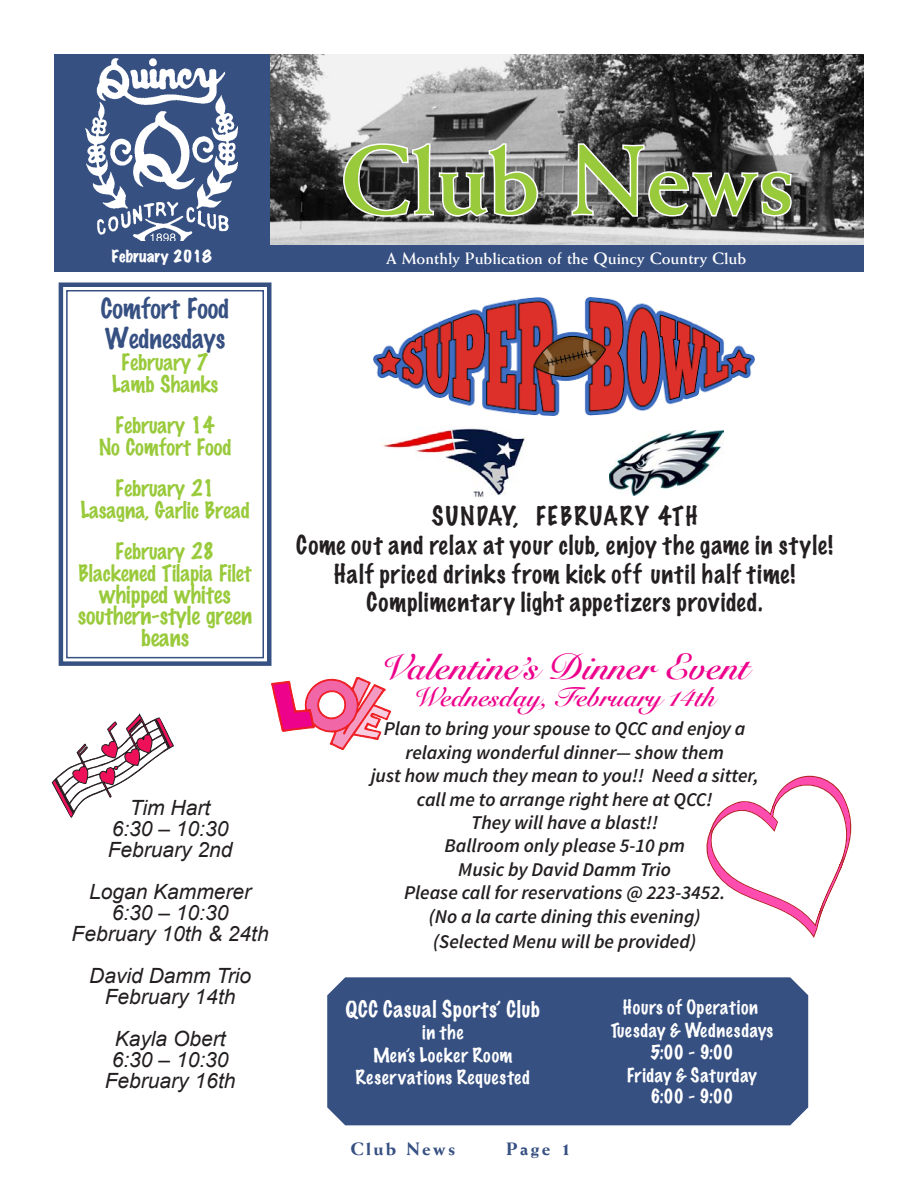
<style>
.page{position:relative;width:918px;height:1188px;background:#fff}
.page>*{position:absolute;margin:0;border:0;box-sizing:border-box;transform-origin:0 0}
.t1{font:700 97.5px "Weiss";color:#99ca3b}
.t2{font:700 36px "Snell Roundhand";color:#ed028c}
.t3{font:700 27px "Snell Roundhand";color:#ed028c}
.t4{font:100 25.5px/30.6px "Marker Felt";color:#365082}
.t5{font:100 24px/28.8px "Marker Felt";letter-spacing:.04em;color:#231f20;text-align:center}
.t6{font:100 22.5px/21.8px "Marker Felt";color:#99ca3b;text-align:center}
.t7{font:italic 21px/21px "Arial";color:#231f20;text-align:center}
.t8{font:100 21px/21.8px "Marker Felt";color:#99ca3b;text-align:center}
.t9{font:100 21px "Marker Felt";letter-spacing:.035em;color:#fff}
.t10{font:italic 600 19.5px/23.4px "Source Sans Pro";color:#231f20;text-align:center}
.t11{font:100 18px/22.4px "Marker Felt";letter-spacing:.04em;color:#fff;text-align:center}
.t12{font:800 18px "Weiss";letter-spacing:.125em;color:#365082}
.t13{font:700 16.5px "Weiss";color:#fff}
.t14{font:expanded 15px "Marker Felt";color:#fff}
</style>
<div class="page">
<svg style="left:58px;top:282px;width:214px;height:384px"></svg>
<div style="left:66px;top:290px;width:198px;height:368px;border:2px solid #365082"></div>
<div style="left:54px;top:54px;width:216px;height:217px;background:#365082"></div>
<img style="left:85px;top:58px;width:153px;height:183px">
<img style="left:270px;top:54px;width:594px;height:191px">
<svg style="left:342px;top:142px;width:198px;height:76px"></svg>
<svg style="left:570px;top:142px;width:223px;height:77px"></svg>
<div style="left:268px;top:245px;width:596px;height:26px;background:#365082"></div>
<svg style="left:706px;top:775px;width:146px;height:163px"></svg>
<svg style="left:272px;top:677px;width:119px;height:73px"></svg>
<img style="left:373px;top:297px;width:382px;height:119px">
<img style="left:382px;top:428px;width:143px;height:70px">
<img style="left:610px;top:431px;width:114px;height:64px">
<svg style="left:52px;top:715px;width:122px;height:103px"></svg>
<div style="left:327px;top:977px;width:481px;height:148px;background:#365082"></div>
<p class="t14" style="left:112px;top:245px;width:102px">February 2018</p>
<h3 class="t4" style="left:101px;top:291px;width:130px">Comfort Food<br>Wednesdays</h3>
<p class="t8" style="left:112px;top:350px;width:108px">February 7<br>Lamb Shanks</p>
<p class="t8" style="left:99px;top:413px;width:134px">February 14<br>No Comfort Food</p>
<p class="t8" style="left:80px;top:476px;width:171px">February 21<br>Lasagna, Garlic Bread</p>
<p class="t8" style="left:79px;top:539px;width:174px">February 28<br>Blackened Tilapia Filet</p>
<p class="t6" style="left:78px;top:582px;width:176px">whipped whites southern-style green beans</p>
<p class="t7" style="left:108px;top:798px;width:126px">Tim Hart<br>6:30 – 10:30<br>February 2nd</p>
<p class="t7" style="left:72px;top:882px;width:199px">Logan Kammerer<br>6:30 – 10:30<br>February 10th &amp; 24th</p>
<p class="t7" style="left:89px;top:966px;width:163px">David Damm Trio<br>February 14th</p>
<p class="t7" style="left:105px;top:1029px;width:132px">Kayla Obert<br>6:30 – 10:30<br>February 16th</p>
<h1 class="t1" style="left:340px;top:123px;width:456px">Club News</h1>
<p class="t13" style="left:386px;top:249px;width:362px">A Monthly Publication of the Quincy Country Club</p>
<p class="t5" style="left:296px;top:500px;width:538px">SUNDAY, FEBRUARY 4TH<br>Come out and relax at your club, enjoy the game in style!<br>Half priced drinks from kick off until half time!<br>Complimentary light appetizers provided.</p>
<h2 class="t2" style="left:380px;top:636px;width:370px">Valentine’s Dinner Event</h2>
<h3 class="t3" style="left:414px;top:674px;width:303px">Wednesday, February 14th</h3>
<p class="t10" style="left:371px;top:717px;width:390px">Plan to bring your spouse to QCC and enjoy a relaxing wonderful dinner— show them<br>just how much they mean to you!! Need a sitter, call me to arrange right here at QCC!<br>They will have a blast!!<br>Ballroom only please 5-10 pm<br>Music by David Damm Trio<br>Please call for reservations @ 223-3452.<br>(No a la carte dining this evening)</p>
<p class="t10" style="left:433px;top:930px;width:264px">(Selected Menu will be provided)</p>
<p class="t9" style="left:345px;top:994px;width:196px">QCC Casual Sports’ Club</p>
<p class="t11" style="left:355px;top:1020px;width:176px">in the<br>Men’s Locker Room<br>Reservations Requested</p>
<p class="t12" style="left:351px;top:1138px;width:106px">Club News</p>
<p class="t12" style="left:506px;top:1138px;width:67px">Page 1</p>
<p class="t11" style="left:611px;top:995px;width:164px">Hours of Operation<br>Tuesday &amp; Wednesdays<br>5:00 - 9:00<br>Friday &amp; Saturday<br>6:00 - 9:00</p>
</div>
